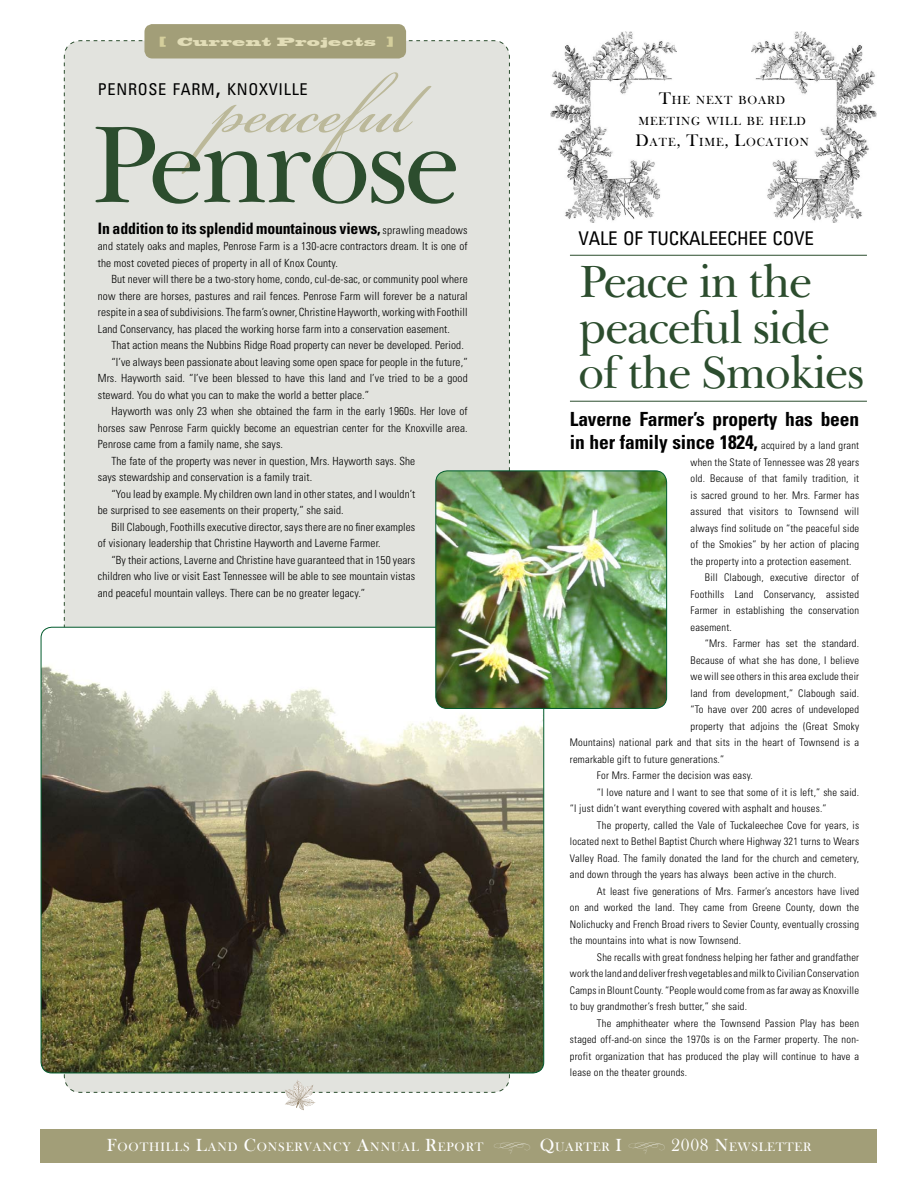
<style>
.page{position:relative;width:918px;height:1188px;background:#fff}
.page>*{position:absolute;margin:0;border:0;box-sizing:border-box;transform-origin:0 0}
.t1{font:112.5px "Baskerville BT";letter-spacing:-.04em;color:#2c4d2e}
.t2{font:104.25px "Bickham Script Pro";letter-spacing:.005em;color:#bbb899}
.t3{font:46.5px/45.8px "Baskerville BT";letter-spacing:-.03em;color:#2c4d2e}
.t4{font:700 condensed 19.5px/23.2px "Univers LT Std";letter-spacing:-.01em;color:#000}
.t5{font:condensed 18.9px "Univers LT Std";letter-spacing:-.015em;color:#000}
.t6{font:condensed 16.27px "Univers LT Std";letter-spacing:.045em;color:#000}
.t7{font:700 condensed 15.75px "Univers LT Std";letter-spacing:-.01em;color:#000}
.t8{font:12.6px "Bask Old Face";letter-spacing:.07em;color:#fff}
.t9{font:12.08px/20.7px "Bask Old Face";letter-spacing:.07em;color:#000;text-align:center}
.t10{font:300 condensed 11.25px/16.5px "Univers LT Std";letter-spacing:.01em;color:#000}
.t11{font:11.1px "Blackoak Std";letter-spacing:.05em;color:#e2ddb7;scale:.88 1}
.t12{font:300 condensed 10.5px "Univers LT Std";letter-spacing:.02em;color:#000}
.s1{color:#d5cf9c}
.s2{font-size:23.25px}
.s3{font-weight:300;font-size:11.25px}
.s4{font-size:17.25px}
.s5{font-weight:300;font-size:10.5px}
.s6{font-size:18px}
.s7{font-family:"Bickham Script Pro";font-size:12px}
</style>
<div class="page">
<div style="left:64px;top:40px;width:446px;height:1053px;background:#e2e3de"></div>
<div style="left:40px;top:1129px;width:838px;height:34px;background:#a29e78"></div>
<hr style="left:570px;top:255px;width:297px;height:1px;background:#2c4d2e">
<hr style="left:570px;top:401px;width:297px;height:1px;background:#2c4d2e">
<img style="left:551px;top:32px;width:125px;height:190px">
<img style="left:752px;top:32px;width:124px;height:190px">
<img style="left:41px;top:627px;width:503px;height:446px">
<img style="left:436px;top:471px;width:231px;height:237px">
<div style="left:436px;top:471px;width:231px;height:238px;border:1px solid #005a2c;border-radius:12px"></div>
<div style="left:146px;top:26px;width:258px;height:31px;background:#a29e78;border-radius:6px"></div>
<div style="left:144px;top:24px;width:262px;height:34px;border:4px solid #a29e78;border-radius:6px"></div>
<img style="left:285px;top:1080px;width:30px;height:30px">
<p class="t11" style="left:159px;top:34px;width:269px"><span class="s1">[</span> Current Projects <span class="s1">]</span></p>
<h2 class="t2" style="left:213px;top:35px;width:215px">peaceful</h2>
<h3 class="t6" style="left:98px;top:78px;width:211px">PENROSE FARM<span class="s2">,</span> KNOXVILLE</h3>
<h1 class="t1" style="left:89px;top:94px;width:373px">Penrose</h1>
<h3 class="t7" style="left:98px;top:219px;width:371px">In addition to its splendid mountainous views, <span class="s3">sprawling meadows</span></h3>
<p class="t10" style="left:98px;top:238px;width:371px">and stately oaks and maples, Penrose Farm is a 130-acre contractors dream. It is one of the most coveted pieces of property in all of Knox County.</p>
<p class="t10" style="left:98px;top:271px;width:371px;text-align:justify;text-indent:14px">But never will there be a two-story home, condo, cul-de-sac, or community pool where now there are horses, pastures and rail fences. Penrose Farm will forever be a natural respite in a sea of subdivisions. The farm’s owner, Christine Hayworth, working with Foothill Land Conservancy, has placed the working horse farm into a conservation easement.</p>
<p class="t10" style="left:111px;top:337px;width:354px">That action means the Nubbins Ridge Road property can never be developed. Period.</p>
<p class="t10" style="left:111px;top:354px;width:358px">“I’ve always been passionate about leaving some open space for people in the future,”</p>
<p class="t10" style="left:98px;top:370px;width:371px">Mrs. Hayworth said. “I’ve been blessed to have this land and I’ve tried to be a good</p>
<p class="t10" style="left:98px;top:387px;width:273px">steward. You do what you can to make the world a better place.”</p>
<p class="t10" style="left:111px;top:403px;width:358px">Hayworth was only 23 when she obtained the farm in the early 1960s. Her love of</p>
<p class="t10" style="left:98px;top:420px;width:371px">horses saw Penrose Farm quickly become an equestrian center for the Knoxville area.</p>
<p class="t10" style="left:98px;top:436px;width:187px">Penrose came from a family name, she says.</p>
<p class="t10" style="left:111px;top:453px;width:305px">The fate of the property was never in question, Mrs. Hayworth says. She</p>
<p class="t10" style="left:98px;top:469px;width:216px">says stewardship and conservation is a family trait.</p>
<p class="t10" style="left:111px;top:486px;width:305px">“You lead by example. My children own land in other states, and I wouldn’t</p>
<p class="t10" style="left:98px;top:502px;width:247px">be surprised to see easements on their property,” she said.</p>
<p class="t10" style="left:111px;top:519px;width:305px">Bill Clabough, Foothills executive director, says there are no finer examples</p>
<p class="t10" style="left:98px;top:535px;width:284px">of visionary leadership that Christine Hayworth and Laverne Farmer.</p>
<p class="t10" style="left:111px;top:552px;width:305px">“By their actions, Laverne and Christine have guaranteed that in 150 years</p>
<p class="t10" style="left:98px;top:568px;width:319px">children who live or visit East Tennessee will be able to see mountain vistas</p>
<p class="t10" style="left:98px;top:585px;width:269px">and peaceful mountain valleys. There can be no greater legacy.”</p>
<p class="t9" style="left:635px;top:90px;width:175px"><span class="s4">T</span>HE NEXT BOARD<br>MEETING WILL BE HELD<br><span class="s4">D</span>ATE<span class="s4">, T</span>IME<span class="s4">, L</span>OCATION</p>
<h3 class="t5" style="left:579px;top:227px;width:237px">VALE OF TUCKALEECHEE COVE</h3>
<h3 class="t3" style="left:579px;top:258px;width:287px">Peace in the peaceful side of the Smokies</h3>
<h3 class="t4" style="left:570px;top:408px;width:291px">Laverne Farmer’s property has been in her family since 1824, <span class="s5">acquired by a land grant</span></h3>
<p class="t12" style="left:691px;top:456px;width:170px">when the State of Tennessee was 28 years</p>
<p class="t12" style="left:691px;top:472px;width:170px">old. Because of that family tradition, it</p>
<p class="t12" style="left:691px;top:489px;width:170px">is sacred ground to her. Mrs. Farmer has</p>
<p class="t12" style="left:691px;top:505px;width:170px">assured that visitors to Townsend will</p>
<p class="t12" style="left:691px;top:522px;width:170px">always find solitude on “the peaceful side</p>
<p class="t12" style="left:691px;top:538px;width:170px">of the Smokies” by her action of placing</p>
<p class="t12" style="left:691px;top:555px;width:162px">the property into a protection easement.</p>
<p class="t12" style="left:705px;top:571px;width:156px">Bill Clabough, executive director of</p>
<p class="t12" style="left:691px;top:588px;width:170px">Foothills Land Conservancy, assisted</p>
<p class="t12" style="left:691px;top:604px;width:170px">Farmer in establishing the conservation</p>
<p class="t12" style="left:691px;top:621px;width:43px">easement.</p>
<p class="t12" style="left:705px;top:637px;width:156px">“Mrs. Farmer has set the standard.</p>
<p class="t12" style="left:691px;top:654px;width:170px">Because of what she has done, I believe</p>
<p class="t12" style="left:691px;top:670px;width:170px">we will see others in this area exclude their</p>
<p class="t12" style="left:691px;top:687px;width:170px">land from development,” Clabough said.</p>
<p class="t12" style="left:691px;top:703px;width:170px">“To have over 200 acres of undeveloped</p>
<p class="t12" style="left:691px;top:720px;width:170px">property that adjoins the (Great Smoky</p>
<p class="t12" style="left:570px;top:736px;width:291px">Mountains) national park and that sits in the heart of Townsend is a</p>
<p class="t12" style="left:570px;top:753px;width:156px">remarkable gift to future generations.”</p>
<p class="t12" style="left:597px;top:769px;width:157px">For Mrs. Farmer the decision was easy.</p>
<p class="t12" style="left:597px;top:786px;width:264px">“I love nature and I want to see that some of it is left,” she said.</p>
<p class="t12" style="left:570px;top:802px;width:258px">“I just didn’t want everything covered with asphalt and houses.”</p>
<p class="t12" style="left:597px;top:819px;width:264px">The property, called the Vale of Tuckaleechee Cove for years, is</p>
<p class="t12" style="left:570px;top:835px;width:291px">located next to Bethel Baptist Church where Highway 321 turns to Wears</p>
<p class="t12" style="left:570px;top:852px;width:291px">Valley Road. The family donated the land for the church and cemetery,</p>
<p class="t12" style="left:570px;top:868px;width:268px">and down through the years has always been active in the church.</p>
<p class="t12" style="left:597px;top:885px;width:264px">At least five generations of Mrs. Farmer’s ancestors have lived</p>
<p class="t12" style="left:570px;top:901px;width:291px">on and worked the land. They came from Greene County, down the</p>
<p class="t12" style="left:570px;top:918px;width:291px">Nolichucky and French Broad rivers to Sevier County, eventually crossing</p>
<p class="t12" style="left:570px;top:934px;width:173px">the mountains into what is now Townsend.</p>
<p class="t12" style="left:597px;top:951px;width:264px">She recalls with great fondness helping her father and grandfather</p>
<p class="t12" style="left:570px;top:967px;width:291px">work the land and deliver fresh vegetables and milk to Civilian Conservation</p>
<p class="t12" style="left:570px;top:984px;width:291px">Camps in Blount County. “People would come from as far away as Knoxville</p>
<p class="t12" style="left:570px;top:1000px;width:179px">to buy grandmother’s fresh butter,” she said.</p>
<p class="t12" style="left:597px;top:1017px;width:264px">The amphitheater where the Townsend Passion Play has been</p>
<p class="t12" style="left:570px;top:1033px;width:291px">staged off-and-on since the 1970s is on the Farmer property. The non-</p>
<p class="t12" style="left:570px;top:1050px;width:291px">profit organization that has produced the play will continue to have a</p>
<p class="t12" style="left:570px;top:1066px;width:119px">lease on the theater grounds.</p>
<p class="t8" style="left:107px;top:1140px;width:706px"><span class="s6">F</span>OOTHILLS <span class="s6">L</span>AND <span class="s6">C</span>ONSERVANCY <span class="s6">A</span>NNUAL <span class="s6">R</span>EPORT <span class="s7">•</span> <span class="s6">Q</span>UARTER <span class="s6">I</span> <span class="s7">•</span> <span class="s6">2008 N</span>EWSLETTER</p>
</div>
